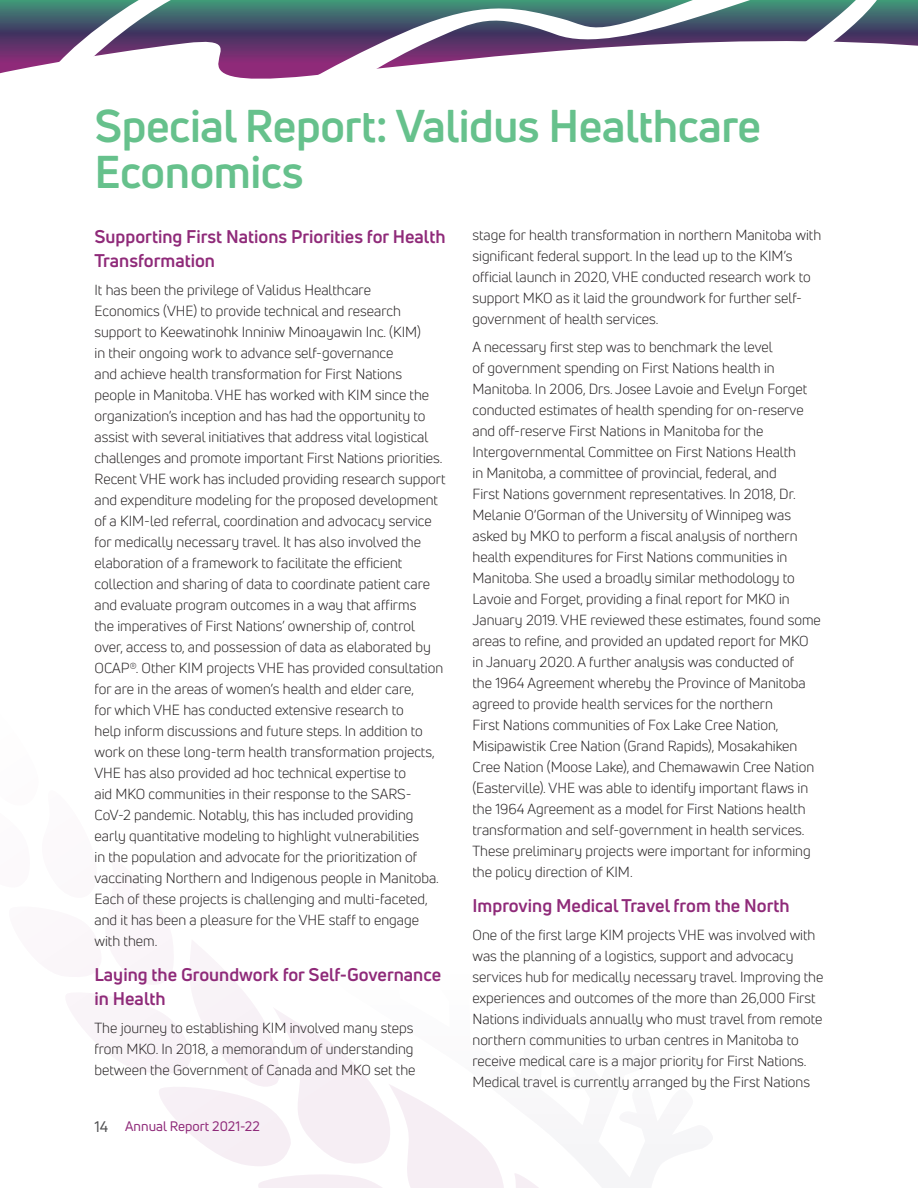
<style>
.page{position:relative;width:918px;height:1188px;background:#fff}
.page>*{position:absolute;margin:0;border:0;box-sizing:border-box;transform-origin:0 0}
.main_head{font:700 45px/46.5px "Uni Neue";letter-spacing:-.01em;color:#66c18c}
.sub{font:700 18px/24px "Uni Neue";color:#8f2a79}
.body{font:14.25px/21px "Uni Neue";color:#231f20}
.t1{font:13.5px "Uni Neue";color:#8f2a79}
.s1{font-size:15px;color:#505052}
</style>
<div class="page">
<svg style="left:0;top:0;width:25px;height:74px"></svg>
<svg style="left:25px;top:0;width:244px;height:79px"></svg>
<svg style="left:269px;top:0;width:649px;height:79px"></svg>
<svg style="left:69px;top:938px;width:469px;height:250px"></svg>
<p class="main_head" style="left:94px;top:102px;width:668px">Special Report: Validus Healthcare<br>Economics</p>
<p class="sub" style="left:94px;top:225px;width:353px">Supporting First Nations Priorities for Health<br>Transformation</p>
<p class="body" style="left:94px;top:279px;width:353px">It has been the privilege of Validus Healthcare<br>Economics (VHE) to provide technical and research support to Keewatinohk Inniniw Minoayawin Inc. (KIM)<br>in their ongoing work to advance self-governance<br>and achieve health transformation for First Nations people in Manitoba. VHE has worked with KIM since the organization’s inception and has had the opportunity to assist with several initiatives that address vital logistical challenges and promote important First Nations priorities.<br>Recent VHE work has included providing research support and expenditure modeling for the proposed development of a KIM-led referral, coordination and advocacy service for medically necessary travel. It has also involved the elaboration of a framework to facilitate the efficient collection and sharing of data to coordinate patient care and evaluate program outcomes in a way that affirms<br>the imperatives of First Nations’ ownership of, control over, access to, and possession of data as elaborated by OCAP®. Other KIM projects VHE has provided consultation for are in the areas of women’s health and elder care,<br>for which VHE has conducted extensive research to<br>help inform discussions and future steps. In addition to work on these long-term health transformation projects, VHE has also provided ad hoc technical expertise to<br>aid MKO communities in their response to the SARS-CoV-2 pandemic. Notably, this has included providing early quantitative modeling to highlight vulnerabilities<br>in the population and advocate for the prioritization of vaccinating Northern and Indigenous people in Manitoba.<br>Each of these projects is challenging and multi-faceted, and it has been a pleasure for the VHE staff to engage with them.</p>
<p class="sub" style="left:94px;top:962px;width:348px">Laying the Groundwork for Self-Governance in Health</p>
<p class="body" style="left:94px;top:1017px;width:323px">The journey to establishing KIM involved many steps from MKO. In 2018, a memorandum of understanding between the Government of Canada and MKO set the</p>
<p class="t1" style="left:94px;top:1117px;width:167px"><span class="s1">14</span> Annual Report 2021-22</p>
<p class="body" style="left:472px;top:225px;width:350px">stage for health transformation in northern Manitoba with significant federal support. In the lead up to the KIM’s official launch in 2020, VHE conducted research work to support MKO as it laid the groundwork for further self&shy;government of health services.</p>
<p class="body" style="left:472px;top:336px;width:350px">A necessary first step was to benchmark the level<br>of government spending on First Nations health in Manitoba. In 2006, Drs. Josee Lavoie and Evelyn Forget conducted estimates of health spending for on-reserve and off-reserve First Nations in Manitoba for the Intergovernmental Committee on First Nations Health<br>in Manitoba, a committee of provincial, federal, and<br>First Nations government representatives. In 2018, Dr.<br>Melanie O’Gorman of the University of Winnipeg was asked by MKO to perform a fiscal analysis of northern health expenditures for First Nations communities in Manitoba. She used a broadly similar methodology to Lavoie and Forget, providing a final report for MKO in January 2019. VHE reviewed these estimates, found some areas to refine, and provided an updated report for MKO in January 2020. A further analysis was conducted of<br>the 1964 Agreement whereby the Province of Manitoba agreed to provide health services for the northern<br>First Nations communities of Fox Lake Cree Nation, Misipawistik Cree Nation (Grand Rapids), Mosakahiken Cree Nation (Moose Lake), and Chemawawin Cree Nation (Easterville). VHE was able to identify important flaws in the 1964 Agreement as a model for First Nations health transformation and self-government in health services.<br>These preliminary projects were important for informing the policy direction of KIM.</p>
<p class="sub" style="left:472px;top:893px;width:319px">Improving Medical Travel from the North</p>
<p class="body" style="left:472px;top:924px;width:353px">One of the first large KIM projects VHE was involved with was the planning of a logistics, support and advocacy services hub for medically necessary travel. Improving the experiences and outcomes of the more than 26,000 First Nations individuals annually who must travel from remote northern communities to urban centres in Manitoba to receive medical care is a major priority for First Nations.<br>Medical travel is currently arranged by the First Nations</p>
</div>
